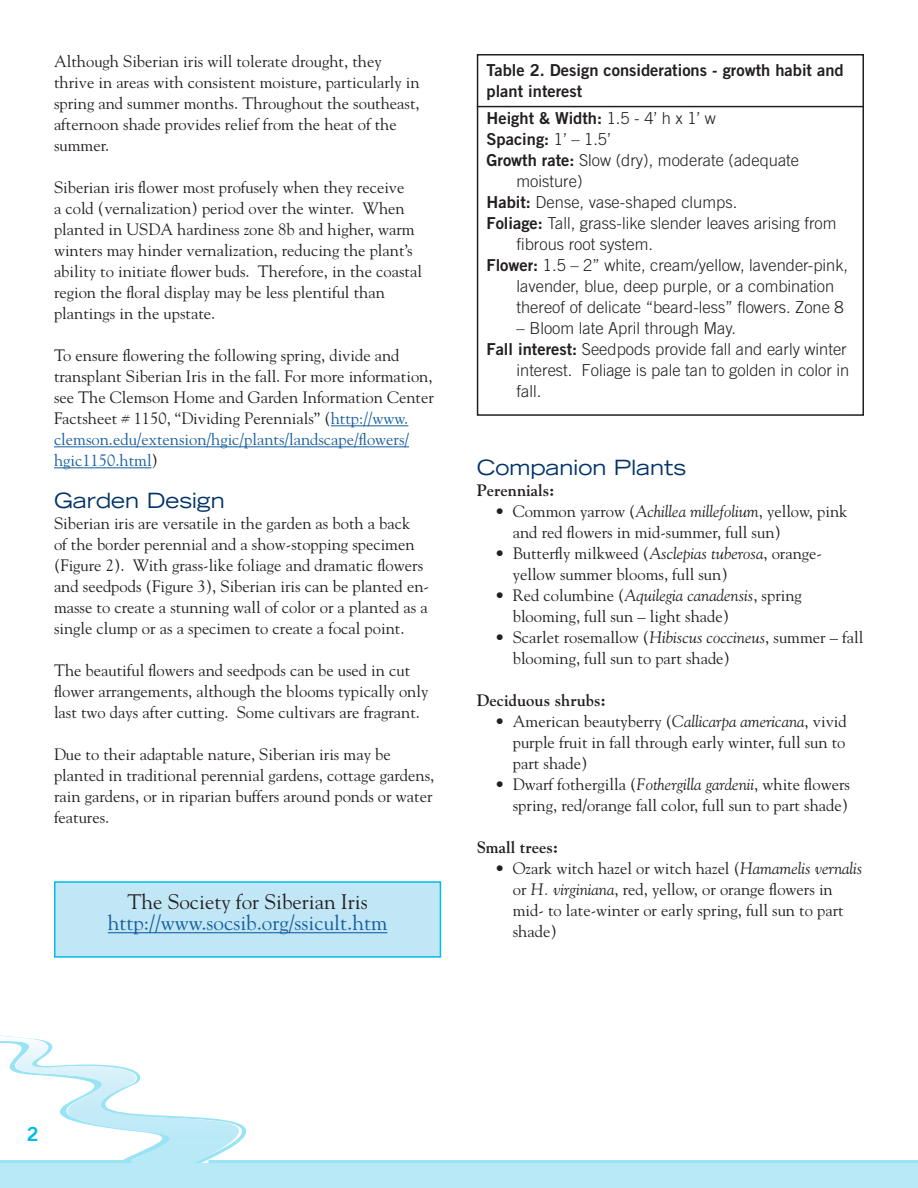
<style>
.page{position:relative;width:918px;height:1188px;background:#fff}
.page>*{position:absolute;margin:0;border:0;box-sizing:border-box;transform-origin:0 0}
.copy{font:21px "Goudy";color:#175d9e}
.copy-2{font:expanded 21px "Trade Gothic LT Std";color:#003367}
.copy-3{font:21px "Goudy";color:#231f20}
.copy-4{font:19.5px "Trade Gothic LT Std Bd 2";color:#02bce5}
.copy-5{font:16.5px/21px "Goudy";color:#231f20}
.copy-6{font:300 16.5px/21px "Trade Gothic LT Std";color:#231f20}
.copy-7{font:16.5px/21px "Trade Gothic LT Std Bd 2";color:#231f20}
.copy-8{font:700 16.5px "Goudy";color:#231f20}
.s1{color:#175d9e}
.s2{font-family:"Trade Gothic LT Std";font-weight:300}
.s3{font-family:"Trade Gothic LT Std Bd 2";font-weight:400}
.s4{font-style:italic}
</style>
<div class="page">
<div style="left:54px;top:881px;width:387px;height:77px;background:#c1e7f6;border:2px solid #02bce5"></div>
<svg style="left:0;top:1035px;width:918px;height:153px"></svg>
<hr style="left:331px;top:425px;width:77px;height:1px;background:#175d9e">
<hr style="left:54px;top:446px;width:355px;height:1px;background:#175d9e">
<hr style="left:54px;top:467px;width:98px;height:1px;background:#175d9e">
<div style="left:477px;top:54px;width:387px;height:362px;border:2px solid #231f20"></div>
<hr style="left:477px;top:106px;width:387px;height:1px;background:#231f20">
<hr style="left:108px;top:932px;width:279px;height:1px;background:#175d9e">
<p class="copy-5" style="left:54px;top:50px;width:367px">Although Siberian iris will tolerate drought, they thrive in areas with consistent moisture, particularly in spring and summer months. Throughout the southeast, afternoon shade provides relief from the heat of the summer.</p>
<p class="copy-5" style="left:54px;top:176px;width:369px">Siberian iris flower most profusely when they receive<br>a cold (vernalization) period over the winter. When planted in USDA hardiness zone 8b and higher, warm winters may hinder vernalization, reducing the plant’s ability to initiate flower buds. Therefore, in the coastal region the floral display may be less plentiful than plantings in the upstate.</p>
<p class="copy-5" style="left:54px;top:344px;width:381px">To ensure flowering the following spring, divide and transplant Siberian Iris in the fall. For more information, see The Clemson Home and Garden Information Center Factsheet # 1150, “Dividing Perennials” (<span class="s1">http://www. clemson.edu/extension/hgic/plants/landscape/flowers/ hgic1150.html</span>)</p>
<p class="copy-2" style="left:54px;top:487px;width:172px">Garden Design</p>
<p class="copy-5" style="left:54px;top:512px;width:377px">Siberian iris are versatile in the garden as both a back<br>of the border perennial and a show-stopping specimen (Figure 2). With grass-like foliage and dramatic flowers and seedpods (Figure 3), Siberian iris can be planted en&shy;masse to create a stunning wall of color or a planted as a single clump or as a specimen to create a focal point.</p>
<p class="copy-5" style="left:54px;top:659px;width:376px">The beautiful flowers and seedpods can be used in cut flower arrangements, although the blooms typically only last two days after cutting. Some cultivars are fragrant.</p>
<p class="copy-5" style="left:54px;top:743px;width:382px">Due to their adaptable nature, Siberian iris may be planted in traditional perennial gardens, cottage gardens, rain gardens, or in riparian buffers around ponds or water features.</p>
<p class="copy-3" style="left:127px;top:889px;width:242px">The Society for Siberian Iris</p>
<p class="copy" style="left:108px;top:910px;width:281px">http://www.socsib.org/ssicult.htm</p>
<p class="copy-7" style="left:487px;top:59px;width:359px">Table 2. Design considerations - growth habit and plant interest</p>
<p class="copy-7" style="left:487px;top:108px;width:231px">Height &amp; Width: <span class="s2">1.5 - 4’ h x 1’ w</span></p>
<p class="copy-7" style="left:487px;top:129px;width:126px">Spacing: <span class="s2">1’ – 1.5’</span></p>
<p class="copy-6" style="left:517px;top:150px;width:284px;text-indent:-30px"><span class="s3">Growth rate:</span> Slow (dry), moderate (adequate moisture)</p>
<p class="copy-6" style="left:487px;top:192px;width:252px"><span class="s3">Habit:</span> Dense, vase-shaped clumps.</p>
<p class="copy-6" style="left:517px;top:213px;width:321px;text-indent:-30px"><span class="s3">Foliage:</span> Tall, grass-like slender leaves arising from fibrous root system.</p>
<p class="copy-6" style="left:517px;top:255px;width:333px;text-indent:-30px"><span class="s3">Flower:</span> 1.5 – 2” white, cream/yellow, lavender-pink, lavender, blue, deep purple, or a combination thereof of delicate “beard-less” flowers. Zone 8</p>
<p class="copy-6" style="left:517px;top:318px;width:221px">– Bloom late April through May.</p>
<p class="copy-6" style="left:517px;top:339px;width:334px;text-indent:-30px"><span class="s3">Fall interest:</span> Seedpods provide fall and early winter interest. Foliage is pale tan to golden in color in fall.</p>
<p class="copy-2" style="left:477px;top:454px;width:211px">Companion Plants</p>
<p class="copy-8" style="left:477px;top:481px;width:79px">Perennials:</p>
<p class="copy-5" style="left:513px;top:501px;width:336px;text-indent:-18px">• Common yarrow (<span class="s4">Achillea millefolium</span>, yellow, pink and red flowers in mid-summer, full sun)</p>
<p class="copy-5" style="left:513px;top:543px;width:311px;text-indent:-18px">• Butterfly milkweed (<span class="s4">Asclepias tuberosa</span>, orange&shy;yellow summer blooms, full sun)</p>
<p class="copy-5" style="left:513px;top:585px;width:291px;text-indent:-18px">• Red columbine (<span class="s4">Aquilegia canadensis</span>, spring blooming, full sun – light shade)</p>
<p class="copy-5" style="left:513px;top:627px;width:352px;text-indent:-18px">• Scarlet rosemallow (<span class="s4">Hibiscus coccineus</span>, summer – fall blooming, full sun to part shade)</p>
<p class="copy-8" style="left:477px;top:691px;width:131px">Deciduous shrubs:</p>
<p class="copy-5" style="left:513px;top:711px;width:335px;text-align:justify;text-indent:-18px">• American beautyberry (<span class="s4">Callicarpa americana</span>, vivid purple fruit in fall through early winter, full sun to part shade)</p>
<p class="copy-5" style="left:495px;top:774px;width:357px;text-align:right">• Dwarf fothergilla (<span class="s4">Fothergilla gardenii</span>, white flowers spring, red/orange fall color, full sun to part shade)</p>
<p class="copy-8" style="left:477px;top:838px;width:83px">Small trees:</p>
<p class="copy-5" style="left:513px;top:858px;width:351px;text-indent:-18px">• Ozark witch hazel or witch hazel (<span class="s4">Hamamelis vernalis </span>or <span class="s4">H. virginiana</span>, red, yellow, or orange flowers in mid- to late-winter or early spring, full sun to part shade)</p>
<p class="copy-4" style="left:27px;top:1122px;width:13px">2</p>
</div>
